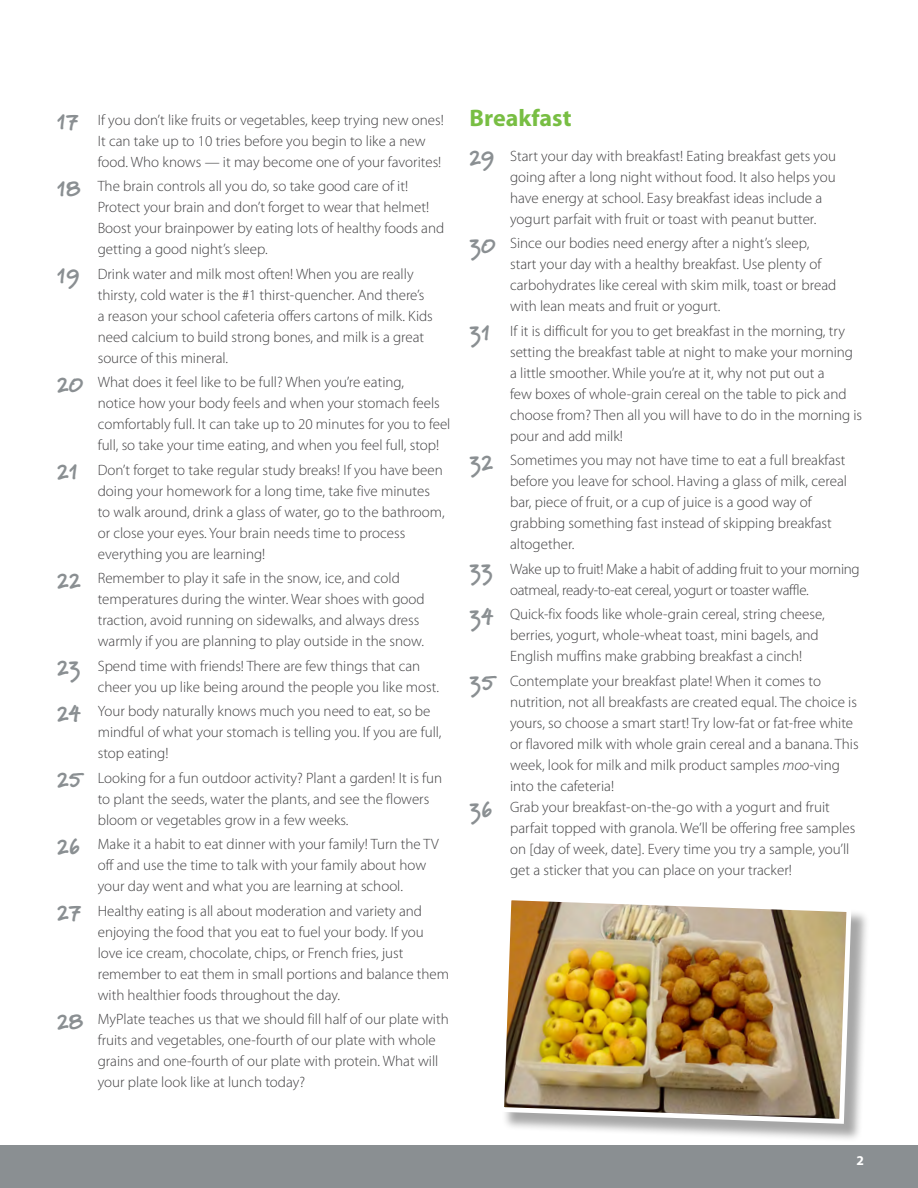
<style>
.page{position:relative;width:918px;height:1188px;background:#fff}
.page>*{position:absolute;margin:0;border:0;box-sizing:border-box;transform-origin:0 0}
.Header1{font:700 24px "Myriad Pro";color:#78be43}
.Numbered_List{font:300 15px/21px "Myriad Pro";color:#414042}
.Numbered_List-2{font:300 15px/21px "Myriad Pro";letter-spacing:-.02em;color:#414042}
.t1{font:700 13.5px "Myriad Pro";color:#fff}
.s1{font-family:"Marydale";font-weight:900;font-size:22.5px;color:#8a8f92}
.s2{font-style:italic}
</style>
<div class="page">
<div style="left:0;top:1145px;width:918px;height:43px;background:#8a8f92"></div>
<div style="left:502px;top:898px;width:368px;height:244px;background:#000;opacity:.35"></div>
<img style="left:502px;top:898px;width:352px;height:228px">
<p class="Numbered_List" style="left:98px;top:110px;width:348px;text-indent:-41px"><span class="s1">17</span> If you don’t like fruits or vegetables, keep trying new ones!<br>It can take up to 10 tries before you begin to like a new food. Who knows — it may become one of your favorites!</p>
<p class="Numbered_List" style="left:98px;top:176px;width:348px;text-indent:-41px"><span class="s1">18</span> The brain controls all you do, so take good care of it!<br>Protect your brain and don’t forget to wear that helmet!<br>Boost your brainpower by eating lots of healthy foods and getting a good night’s sleep.</p>
<p class="Numbered_List" style="left:98px;top:264px;width:337px;text-indent:-41px"><span class="s1">19</span> Drink water and milk most often! When you are really thirsty, cold water is the #1 thirst-quencher. And there’s a reason your school cafeteria offers cartons of milk. Kids need calcium to build strong bones, and milk is a great source of this mineral.</p>
<p class="Numbered_List" style="left:98px;top:372px;width:354px;text-indent:-41px"><span class="s1">20</span> What does it feel like to be full? When you’re eating,<br>notice how your body feels and when your stomach feels comfortably full. It can take up to 20 minutes for you to feel full, so take your time eating, and when you feel full, stop!</p>
<p class="Numbered_List" style="left:98px;top:460px;width:349px;text-indent:-41px"><span class="s1">21</span> Don’t forget to take regular study breaks! If you have been doing your homework for a long time, take five minutes to walk around, drink a glass of water, go to the bathroom, or close your eyes. Your brain needs time to process everything you are learning!</p>
<p class="Numbered_List" style="left:98px;top:568px;width:329px;text-indent:-41px"><span class="s1">22</span> Remember to play it safe in the snow, ice, and cold temperatures during the winter. Wear shoes with good traction, avoid running on sidewalks, and always dress warmly if you are planning to play outside in the snow.</p>
<p class="Numbered_List" style="left:98px;top:656px;width:343px;text-indent:-41px"><span class="s1">23</span> Spend time with friends! There are few things that can cheer you up like being around the people you like most.</p>
<p class="Numbered_List" style="left:98px;top:701px;width:345px;text-indent:-41px"><span class="s1">24</span> Your body naturally knows much you need to eat, so be mindful of what your stomach is telling you. If you are full, stop eating!</p>
<p class="Numbered_List" style="left:98px;top:768px;width:346px;text-indent:-41px"><span class="s1">25</span> Looking for a fun outdoor activity? Plant a garden! It is fun to plant the seeds, water the plants, and see the flowers bloom or vegetables grow in a few weeks.</p>
<p class="Numbered_List" style="left:98px;top:834px;width:343px;text-indent:-41px"><span class="s1">26</span> Make it a habit to eat dinner with your family! Turn the TV off and use the time to talk with your family about how your day went and what you are learning at school.</p>
<p class="Numbered_List" style="left:98px;top:901px;width:353px;text-indent:-41px"><span class="s1">27</span> Healthy eating is all about moderation and variety and enjoying the food that you eat to fuel your body. If you love ice cream, chocolate, chips, or French fries, just remember to eat them in small portions and balance them with healthier foods throughout the day.</p>
<p class="Numbered_List" style="left:98px;top:1009px;width:353px;text-indent:-41px"><span class="s1">28</span> MyPlate teaches us that we should fill half of our plate with fruits and vegetables, one-fourth of our plate with whole grains and one-fourth of our plate with protein. What will your plate look like at lunch today?</p>
<p class="Header1" style="left:470px;top:102px;width:103px">Breakfast</p>
<p class="Numbered_List" style="left:510px;top:145px;width:327px;text-indent:-40px"><span class="s1">29</span> Start your day with breakfast! Eating breakfast gets you going after a long night without food. It also helps you have energy at school. Easy breakfast ideas include a yogurt parfait with fruit or toast with peanut butter.</p>
<p class="Numbered_List" style="left:510px;top:233px;width:328px;text-indent:-40px"><span class="s1">30</span> Since our bodies need energy after a night’s sleep, start your day with a healthy breakfast. Use plenty of carbohydrates like cereal with skim milk, toast or bread with lean meats and fruit or yogurt.</p>
<p class="Numbered_List" style="left:510px;top:320px;width:354px;text-indent:-40px"><span class="s1">31</span> If it is difficult for you to get breakfast in the morning, try setting the breakfast table at night to make your morning a little smoother. While you’re at it, why not put out a<br>few boxes of whole-grain cereal on the table to pick and choose from? Then all you will have to do in the morning is pour and add milk!</p>
<p class="Numbered_List" style="left:510px;top:450px;width:338px;text-indent:-40px"><span class="s1">32</span> Sometimes you may not have time to eat a full breakfast before you leave for school. Having a glass of milk, cereal bar, piece of fruit, or a cup of juice is a good way of grabbing something fast instead of skipping breakfast altogether.</p>
<p class="Numbered_List-2" style="left:510px;top:558px;width:351px;text-indent:-40px"><span class="s1">33</span> Wake up to fruit! Make a habit of adding fruit to your morning oatmeal, ready-to-eat cereal, yogurt or toaster waffle.</p>
<p class="Numbered_List" style="left:510px;top:604px;width:316px;text-indent:-40px"><span class="s1">34</span> Quick-fix foods like whole-grain cereal, string cheese, berries, yogurt, whole-wheat toast, mini bagels, and<br>English muffins make grabbing breakfast a cinch!</p>
<p class="Numbered_List" style="left:510px;top:670px;width:350px;text-indent:-40px"><span class="s1">35</span> Contemplate your breakfast plate! When it comes to nutrition, not all breakfasts are created equal. The choice is yours, so choose a smart start! Try low-fat or fat-free white or flavored milk with whole grain cereal and a banana. This week, look for milk and milk product samples <span class="s2">moo</span>-ving into the cafeteria!</p>
<p class="Numbered_List" style="left:510px;top:797px;width:347px;text-indent:-40px"><span class="s1">36</span> Grab your breakfast-on-the-go with a yogurt and fruit parfait topped with granola. We’ll be offering free samples on [day of week, date]. Every time you try a sample, you’ll get a sticker that you can place on your tracker!</p>
<p class="t1" style="left:857px;top:1152px;width:9px">2</p>
</div>
